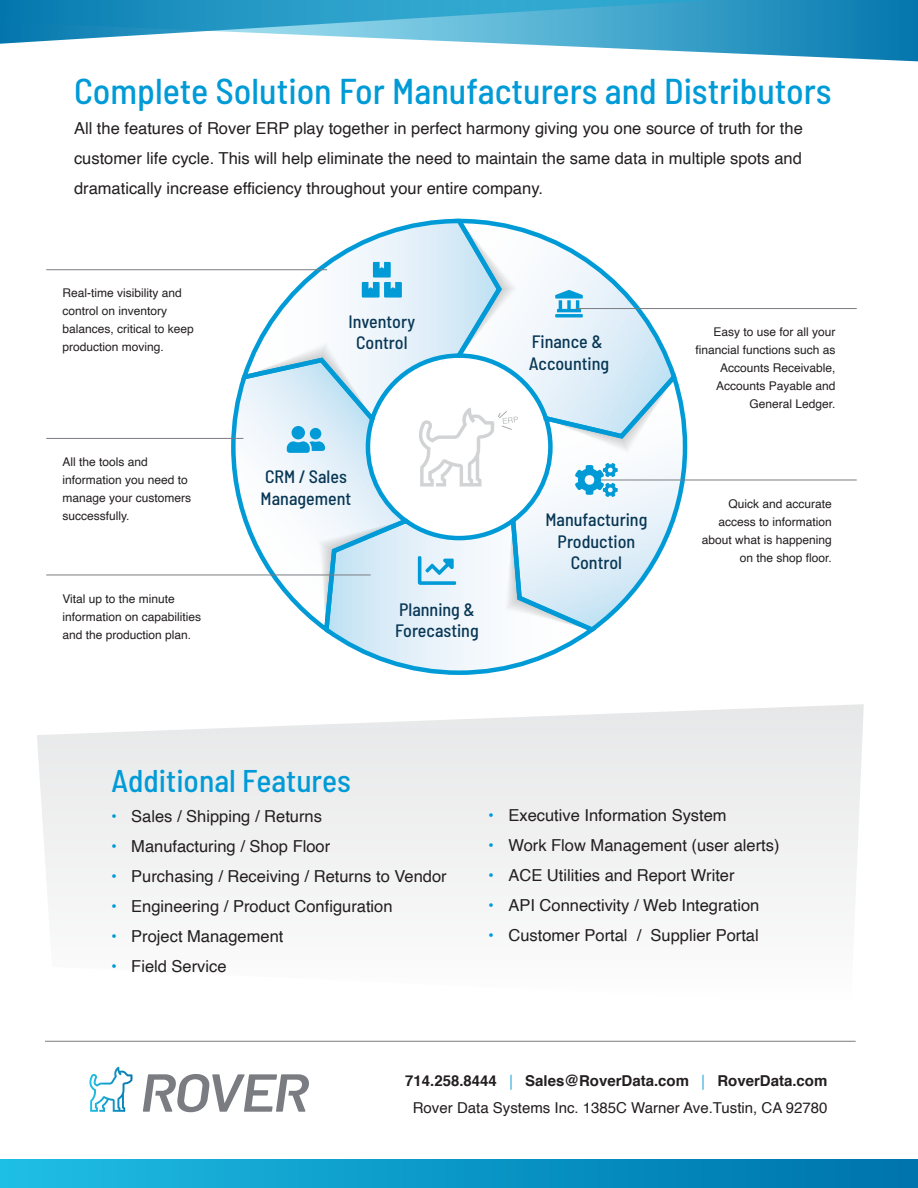
<style>
.page{position:relative;width:918px;height:1188px;background:#fff}
.page>*{position:absolute;margin:0;border:0;box-sizing:border-box;transform-origin:0 0}
.t1{font:500 semi-condensed 36px "Barlow";color:#009bd7}
.t2{font:500 semi-condensed 31.5px "Barlow";color:#009bd7}
.t3{font:500 semi-condensed 18px/21.6px "Barlow";color:#083755}
.t4{font:16.5px/30px "Helvetica";color:#231f20;text-align:justify}
.t5{font:15px/27px "Helvetica";color:#231f20;text-align:center}
.t6{font:12px/18px "Helvetica";color:#231f20}
.s1{color:#009bd7}
.s2{font-weight:700}
.s3{font-weight:300;color:#009bd7}
</style>
<div class="page">
<svg style="left:516px;top:0;width:402px;height:61px"></svg>
<svg style="left:0;top:0;width:713px;height:44px;background:#4eabcf"></svg>
<svg style="left:37px;top:704px;width:827px;height:197px"></svg>
<div style="left:0;top:1160px;width:918px;height:28px;background:linear-gradient(to right,#1ebde3,#0072ab)"></div>
<svg style="left:143px;top:1074px;width:166px;height:38px"></svg>
<svg style="left:89px;top:1067px;width:44px;height:45px"></svg>
<svg style="left:229px;top:391px;width:15px;height:184px"></svg>
<svg style="left:238px;top:218px;width:253px;height:210px"></svg>
<hr style="left:46px;top:269px;width:281px;height:1px;background:#7a7c81">
<hr style="left:576px;top:308px;width:281px;height:1px;background:#7a7c81">
<hr style="left:601px;top:480px;width:256px;height:1px;background:#7a7c81">
<hr style="left:46px;top:438px;width:197px;height:1px;background:#7a7c81">
<hr style="left:46px;top:575px;width:325px;height:1px;background:#7a7c81">
<hr style="left:45px;top:1041px;width:811px;height:1px;background:#7a7c81">
<svg style="left:244px;top:221px;width:441px;height:452px"></svg>
<h1 class="t1" style="left:74px;top:68px;width:759px">Complete Solution For Manufacturers and Distributors</h1>
<p class="t4" style="left:74px;top:113px;width:730px">All the features of Rover ERP play together in perfect harmony giving you one source of truth for the customer life cycle. This will help eliminate the need to maintain the same data in multiple spots and dramatically increase efficiency throughout your entire company.</p>
<p class="t6" style="left:62px;top:284px;width:133px">Real-time visibility and control on inventory balances, critical to keep production moving.</p>
<p class="t6" style="left:62px;top:453px;width:130px">All the tools and information you need to manage your customers successfully.</p>
<p class="t6" style="left:62px;top:590px;width:140px">Vital up to the minute information on capabilities and the production plan.</p>
<p class="t3" style="left:348px;top:310px;width:68px;text-align:center">Inventory<br>Control</p>
<p class="t3" style="left:261px;top:465px;width:92px">CRM / Sales<br>Management</p>
<p class="t3" style="left:395px;top:598px;width:85px">Planning &amp;<br>Forecasting</p>
<p class="t3" style="left:529px;top:330px;width:82px">Finance &amp;<br>Accounting</p>
<p class="t3" style="left:545px;top:508px;width:103px;text-align:center">Manufacturing<br>Production<br>Control</p>
<p class="t6" style="left:695px;top:323px;width:142px;text-align:right">Easy to use for all your financial functions such as<br>Accounts Receivable,<br>Accounts Payable and<br>General Ledger.</p>
<p class="t6" style="left:702px;top:495px;width:132px;text-align:right">Quick and accurate access to information about what is happening on the shop floor.</p>
<h2 class="t2" style="left:111px;top:761px;width:241px">Additional Features</h2>
<p class="t4" style="left:111px;top:801px;width:212px"><span class="s1">•</span> Sales / Shipping / Returns</p>
<p class="t4" style="left:111px;top:831px;width:221px"><span class="s1">•</span> Manufacturing / Shop Floor</p>
<p class="t4" style="left:111px;top:861px;width:337px"><span class="s1">•</span> Purchasing / Receiving / Returns to Vendor</p>
<p class="t4" style="left:111px;top:891px;width:283px"><span class="s1">•</span> Engineering / Product Configuration</p>
<p class="t4" style="left:111px;top:921px;width:174px"><span class="s1">•</span> Project Management</p>
<p class="t4" style="left:111px;top:951px;width:117px"><span class="s1">•</span> Field Service</p>
<p class="t4" style="left:488px;top:801px;width:240px"><span class="s1">•</span> Executive Information System</p>
<p class="t4" style="left:488px;top:831px;width:293px"><span class="s1">•</span> Work Flow Management (user alerts)</p>
<p class="t4" style="left:488px;top:861px;width:248px"><span class="s1">•</span> ACE Utilities and Report Writer</p>
<p class="t4" style="left:488px;top:891px;width:273px"><span class="s1">•</span> API Connectivity / Web Integration</p>
<p class="t4" style="left:488px;top:921px;width:272px"><span class="s1">•</span> Customer Portal / Supplier Portal</p>
<p class="t5" style="left:405px;top:1067px;width:424px"><span class="s2">714.258.8444</span> <span class="s3">|</span> <span class="s2">Sales@RoverData.com</span> <span class="s3">|</span> <span class="s2">RoverData.com<br></span>Rover Data Systems Inc. 1385C Warner Ave.Tustin, CA 92780</p>
</div>
